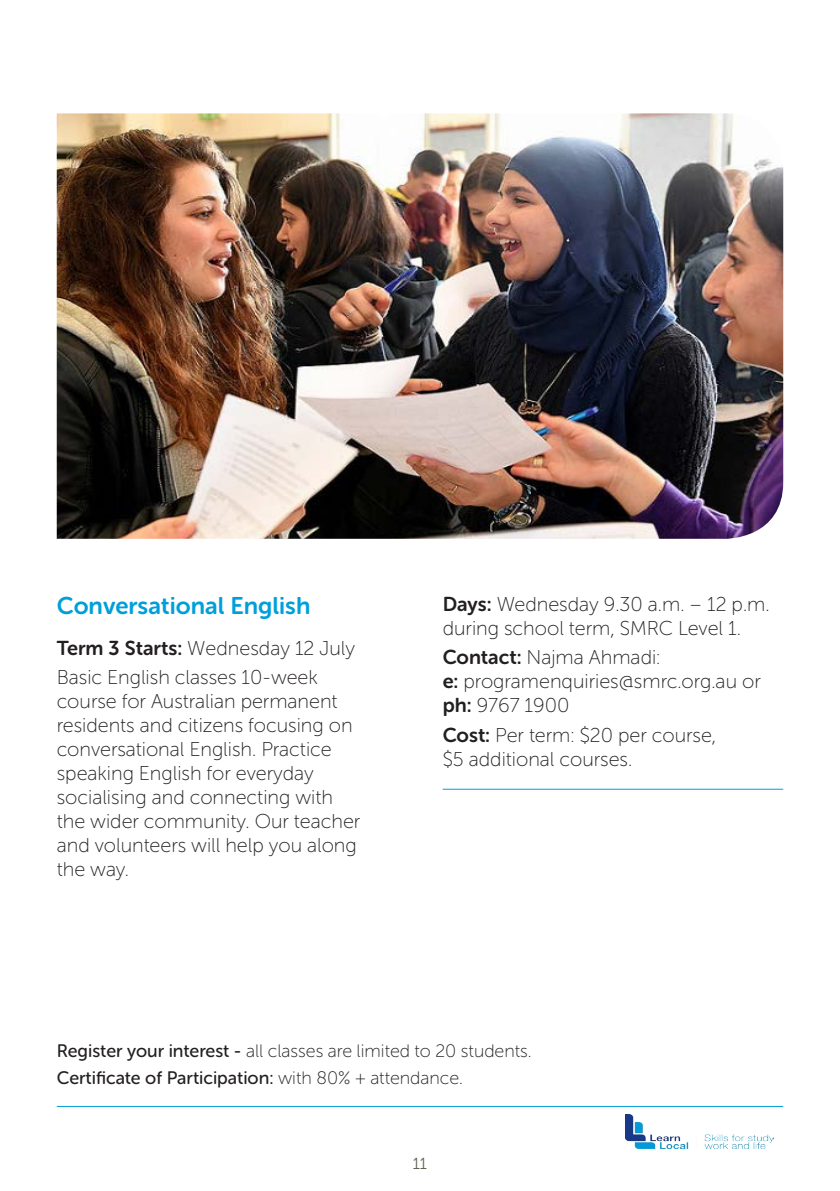
<style>
.page{position:relative;width:840px;height:1191px;background:#fff}
.page>*{position:absolute;margin:0;border:0;box-sizing:border-box;transform-origin:0 0}
.t1{font:24px "Museo Sans Rounded 700";color:#009fda}
.t2{font:20px/24px "Museo Sans Rounded 100";color:#231f20}
.t3{font:18px "Museo Sans Rounded 100";color:#231f20}
.t4{font:18px "Museo Sans Rounded 500";color:#231f20}
.t5{font:16px "Museo Sans Rounded 300";color:#636354}
.s1{font-family:"Museo Sans Rounded 700"}
.s2{font-family:"Museo Sans Rounded 500"}
.s3{font-family:"Museo Sans Rounded 100"}
</style>
<div class="page">
<hr style="left:57px;top:1106px;width:725px;height:1px;background:#009fda">
<img style="left:57px;top:113px;width:725px;height:426px">
<img style="left:625px;top:1114px;width:148px;height:34px">
<hr style="left:442px;top:788px;width:340px;height:1px;background:#009fda">
<p class="t1" style="left:57px;top:592px;width:255px">Conversational English</p>
<p class="t2" style="left:57px;top:633px;width:300px;line-height:29.6px"><span class="s1">Term 3 Starts:</span> Wednesday 12 July<br>Basic English classes 10-week</p>
<p class="t2" style="left:57px;top:689px;width:305px">course for Australian permanent residents and citizens focusing on conversational English. Practice speaking English for everyday socialising and connecting with the wider community. Our teacher and volunteers will help you along the way.</p>
<p class="t2" style="left:442px;top:592px;width:328px"><span class="s1">Days:</span> Wednesday 9.30 a.m. – 12 p.m. during school term, SMRC Level 1.</p>
<p class="t2" style="left:442px;top:645px;width:219px"><span class="s1">Contact:</span> Najma Ahmadi:</p>
<p class="t2" style="left:442px;top:669px;width:319px"><span class="s1">e:</span> programenquiries@smrc.org.au or <span class="s1">ph:</span> 9767 1900</p>
<p class="t2" style="left:442px;top:723px;width:275px"><span class="s1">Cost:</span> Per term: $20 per course, $5 additional courses.</p>
<p class="t3" style="left:57px;top:1041px;width:476px"><span class="s2">Register your interest -</span> all classes are limited to 20 students.</p>
<p class="t4" style="left:57px;top:1068px;width:407px">Certificate of Participation: <span class="s3">with 80% + attendance.</span></p>
<p class="t5" style="left:412px;top:1154px;width:16px">11</p>
</div>
